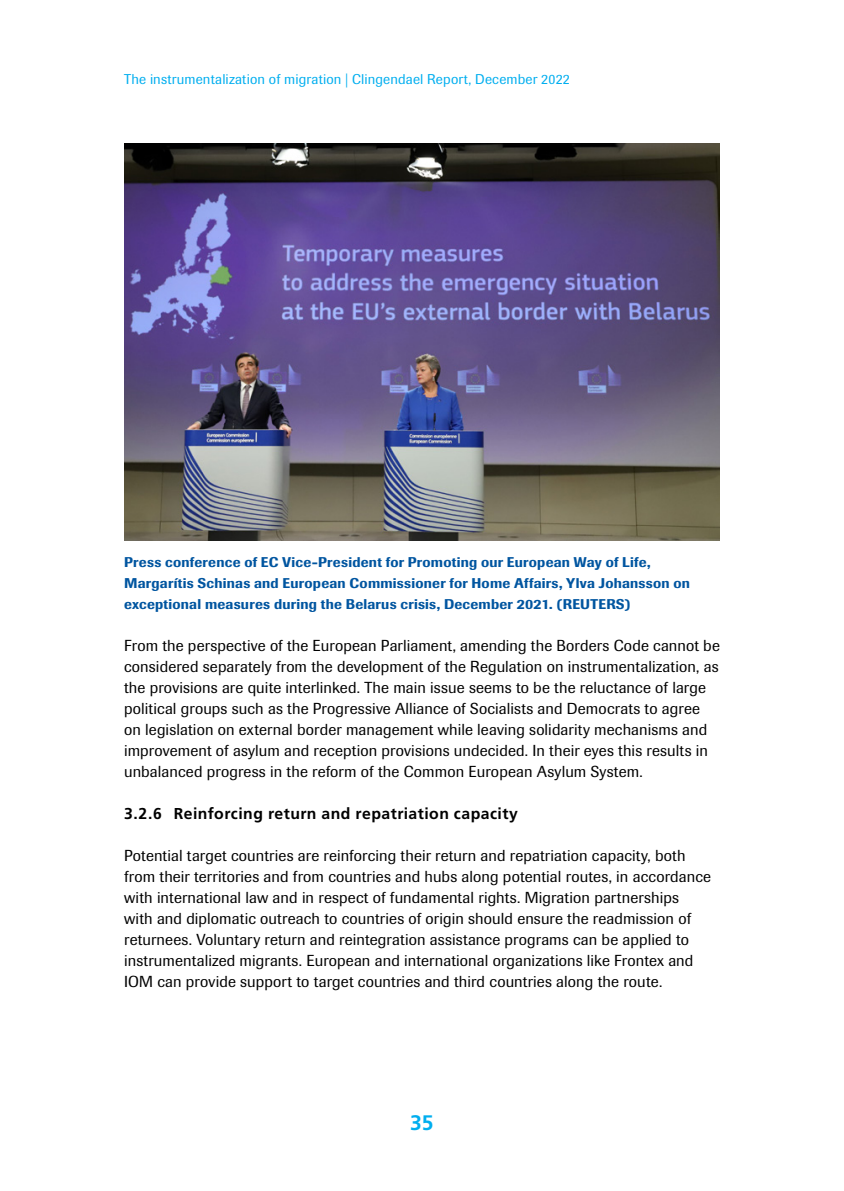
<style>
.page{position:relative;width:844px;height:1191px;background:#fff}
.page>*{position:absolute;margin:0;border:0;box-sizing:border-box;transform-origin:0 0}
.t1{font:700 21px "Frutiger LT Std";color:#00aeef}
.P_H{font:15.75px/21px "Imago";letter-spacing:.01em;color:#000}
.P_first{font:15.75px/21px "Imago";letter-spacing:.01em;color:#000}
.t2{font:700 15.75px "Frutiger LT Std";letter-spacing:.03em;color:#000}
.Caption_F{font:500 14px/21px "Imago";letter-spacing:.015em;color:#0055a0}
.t3{font:14px "Imago";letter-spacing:.01em;color:#00aeef}
</style>
<div class="page">
<img style="left:124px;top:144px;width:595px;height:397px">
<p class="t3" style="left:124px;top:71px;width:447px">The instrumentalization of migration | Clingendael Report, December 2022</p>
<p class="Caption_F" style="left:124px;top:552px;width:567px">Press conference of EC Vice-President for Promoting our European Way of Life,<br>Margarítis Schinas and European Commissioner for Home Affairs, Ylva Johansson on exceptional measures during the Belarus crisis, December 2021. (REUTERS)</p>
<p class="P_first" style="left:124px;top:635px;width:597px">From the perspective of the European Parliament, amending the Borders Code cannot be considered separately from the development of the Regulation on instrumentalization, as the provisions are quite interlinked. The main issue seems to be the reluctance of large political groups such as the Progressive Alliance of Socialists and Democrats to agree on legislation on external border management while leaving solidarity mechanisms and improvement of asylum and reception provisions undecided. In their eyes this results in unbalanced progress in the reform of the Common European Asylum System.</p>
<h3 class="t2" style="left:124px;top:804px;width:395px">3.2.6 Reinforcing return and repatriation capacity</h3>
<p class="P_H" style="left:124px;top:845px;width:588px">Potential target countries are reinforcing their return and repatriation capacity, both from their territories and from countries and hubs along potential routes, in accordance with international law and in respect of fundamental rights. Migration partnerships with and diplomatic outreach to countries of origin should ensure the readmission of returnees. Voluntary return and reintegration assistance programs can be applied to instrumentalized migrants. European and international organizations like Frontex and IOM can provide support to target countries and third countries along the route.</p>
<h1 class="t1" style="left:410px;top:1110px;width:25px">35</h1>
</div>
